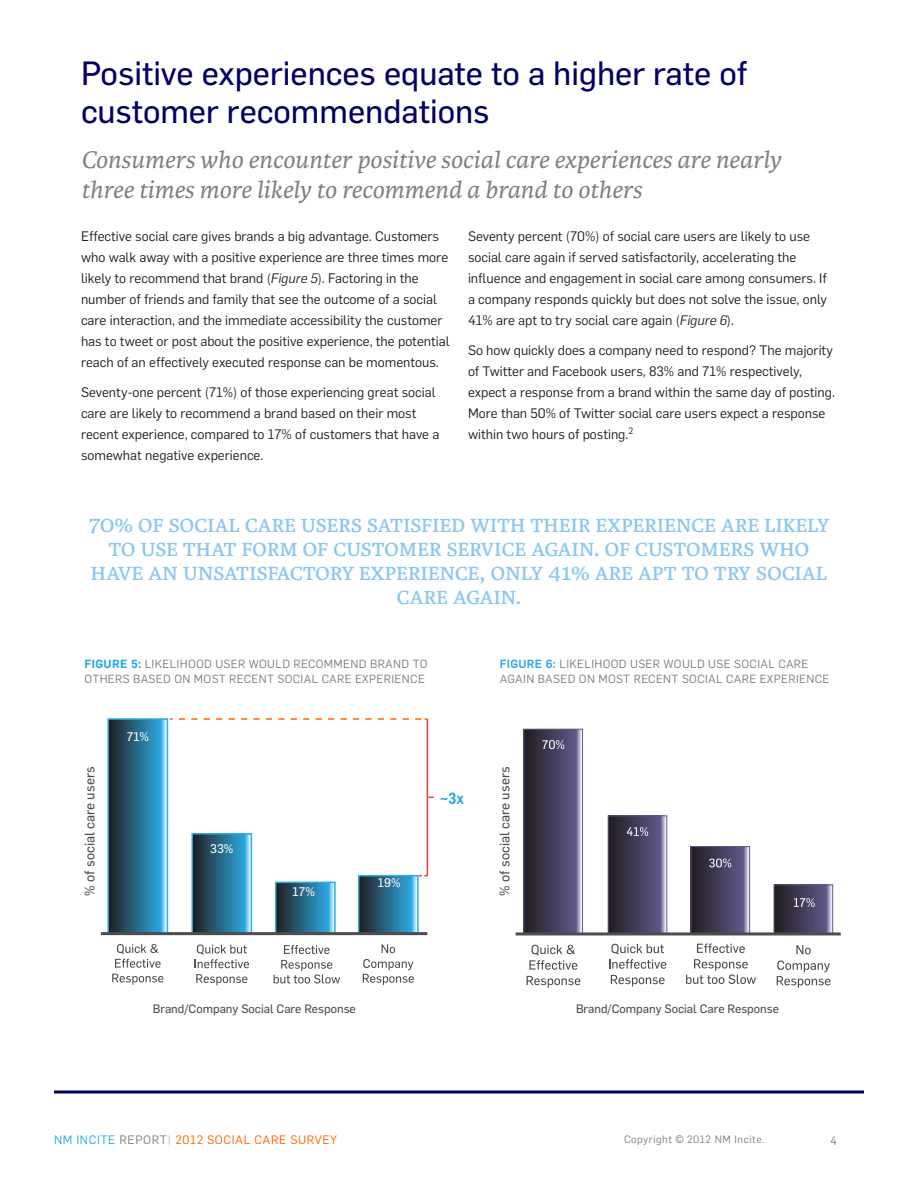
<style>
.page{position:relative;width:918px;height:1188px;background:#fff}
.page>*{position:absolute;margin:0;border:0;box-sizing:border-box;transform-origin:0 0}
.Page_Title{font:33px/37.5px "Flama Basic";color:#006}
.quotes{font:27px/24px "Karmina";letter-spacing:-.01em;color:#8dc8ed;text-align:center}
.t1{font:italic 25.5px/30px "Karmina";color:#80807f}
.Body_Copy{font:13.5px/21px "Flama";color:#231f20}
.t2{font:13.5px "Flama Basic";color:#4d4d4d}
.t3{font:12.3px "Flama Basic";color:#fff}
.t4{font:12px "Flama Basic";color:#4d4d4d}
.t5{font:12px "Flama";letter-spacing:.05em;color:#f60}
.quotes-2{font:12px "Flama";color:#80807f}
.titles_-_orange_ALL{font:11.7px/15px "Flama";letter-spacing:.03em;color:#80807f}
.t6{font:10.5px "Flama";letter-spacing:.05em;color:#80807f}
.s1{font-style:italic}
.s2{font-weight:600;color:#29abe2}
.s3{font-weight:500;color:#29abe2}
.s4{color:#29abe2}
.s5{color:#80807f}
.s6{color:#b7b4b4}
.s7{font-family:"Arial"}
</style>
<div class="page">
<svg style="left:54px;top:1090px;width:810px;height:4px;background:#3f3f8c"></svg>
<svg style="left:526px;top:731px;width:55px;height:201px;background:#49445f"></svg>
<div style="left:524px;top:729px;width:59px;height:205px;border:1px solid #61598c"></div>
<svg style="left:610px;top:817px;width:55px;height:115px;background:#48425e"></svg>
<div style="left:608px;top:815px;width:59px;height:119px;border:1px solid #61598c"></div>
<svg style="left:693px;top:848px;width:55px;height:84px;background:#49445f"></svg>
<div style="left:691px;top:846px;width:59px;height:88px;border:1px solid #61598c"></div>
<svg style="left:776px;top:886px;width:55px;height:46px;background:#49435e"></svg>
<div style="left:774px;top:884px;width:59px;height:50px;border:1px solid #61598c"></div>
<hr style="left:516px;top:932px;width:325px;height:3px;background:#4d4d4d">
<svg style="left:543px;top:740px;width:21px;height:9px"></svg>
<svg style="left:627px;top:827px;width:21px;height:9px"></svg>
<svg style="left:709px;top:859px;width:22px;height:8px"></svg>
<svg style="left:794px;top:898px;width:21px;height:9px"></svg>
<svg style="left:529px;top:945px;width:48px;height:25px"></svg>
<svg style="left:527px;top:976px;width:53px;height:12px"></svg>
<svg style="left:609px;top:944px;width:57px;height:25px"></svg>
<svg style="left:611px;top:975px;width:54px;height:12px"></svg>
<svg style="left:796px;top:945px;width:15px;height:9px"></svg>
<svg style="left:777px;top:960px;width:53px;height:28px"></svg>
<svg style="left:697px;top:943px;width:48px;height:10px"></svg>
<svg style="left:686px;top:959px;width:70px;height:25px"></svg>
<svg style="left:110px;top:721px;width:55px;height:211px;background:#2b6c8a"></svg>
<div style="left:107px;top:718px;width:61px;height:217px;border:2px solid #2eabe0"></div>
<svg style="left:194px;top:836px;width:55px;height:96px;background:#2b6c8a"></svg>
<div style="left:191px;top:833px;width:61px;height:102px;border:2px solid #2eabe0"></div>
<svg style="left:278px;top:885px;width:55px;height:47px;background:#2d6e8c"></svg>
<div style="left:275px;top:882px;width:61px;height:53px;border:2px solid #2eabe0"></div>
<svg style="left:361px;top:878px;width:55px;height:54px;background:#2d6e8c"></svg>
<div style="left:358px;top:875px;width:61px;height:60px;border:2px solid #2eabe0"></div>
<hr style="left:101px;top:932px;width:326px;height:3px;background:#4d4d4d">
<svg style="left:179px;top:718px;width:248px;height:2px"></svg>
<hr style="left:427px;top:719px;width:1px;height:157px;background:#f04036">
<svg style="left:115px;top:944px;width:46px;height:24px"></svg>
<svg style="left:112px;top:974px;width:51px;height:11px"></svg>
<svg style="left:195px;top:944px;width:54px;height:24px"></svg>
<svg style="left:196px;top:974px;width:51px;height:11px"></svg>
<svg style="left:284px;top:945px;width:46px;height:9px"></svg>
<svg style="left:274px;top:960px;width:66px;height:24px"></svg>
<svg style="left:382px;top:944px;width:13px;height:9px"></svg>
<svg style="left:363px;top:959px;width:51px;height:26px"></svg>
<svg style="left:440px;top:793px;width:24px;height:11px"></svg>
<p class="Page_Title" style="left:81px;top:53px;width:668px">Positive experiences equate to a higher rate of customer recommendations</p>
<p class="t1" style="left:81px;top:145px;width:702px">Consumers who encounter positive social care experiences are nearly three times more likely to recommend a brand to others</p>
<p class="Body_Copy" style="left:81px;top:225px;width:370px">Effective social care gives brands a big advantage. Customers who walk away with a positive experience are three times more likely to recommend that brand (<span class="s1">Figure 5</span>). Factoring in the number of friends and family that see the outcome of a social care interaction, and the immediate accessibility the customer has to tweet or post about the positive experience, the potential reach of an effectively executed response can be momentous.</p>
<p class="Body_Copy" style="left:81px;top:381px;width:360px">Seventy-one percent (71%) of those experiencing great social care are likely to recommend a brand based on their most recent experience, compared to 17% of customers that have a somewhat negative experience.</p>
<p class="Body_Copy" style="left:468px;top:225px;width:361px">Seventy percent (70%) of social care users are likely to use social care again if served satisfactorily, accelerating the influence and engagement in social care among consumers. If a company responds quickly but does not solve the issue, only 41% are apt to try social care again (<span class="s1">Figure 6</span>).</p>
<p class="Body_Copy" style="left:468px;top:339px;width:369px">So how quickly does a company need to respond? The majority of Twitter and Facebook users, 83% and 71% respectively, expect a response from a brand within the same day of posting.<br>More than 50% of Twitter social care users expect a response within two hours of posting.<sup>2</sup></p>
<p class="quotes" style="left:88px;top:512px;width:743px">70% of social care users satisfied with their experience are likely to use that form of customer service again. of customers who have an unsatisfactory experience, only 41% are apt to try social care again.</p>
<p class="titles_-_orange_ALL" style="left:85px;top:656px;width:345px"><span class="s2">FIGURE 5:</span> LIKELIHOOD USER WOULD RECOMMEND BRAND TO<br>OTHERS BASED ON MOST RECENT SOCIAL CARE EXPERIENCE</p>
<p class="titles_-_orange_ALL" style="left:500px;top:656px;width:331px"><span class="s3">FIGURE 6:</span> LIKELIHOOD USER WOULD USE SOCIAL CARE<br>AGAIN BASED ON MOST RECENT SOCIAL CARE EXPERIENCE</p>
<p class="t3" style="left:127px;top:728px;width:24px">71%</p>
<p class="t2" style="left:80px;top:896px;width:130px;rotate:-90deg">% of social care users</p>
<p class="t2" style="left:495px;top:896px;width:130px;rotate:-90deg">% of social care users</p>
<p class="t3" style="left:210px;top:840px;width:25px">33%</p>
<p class="t3" style="left:378px;top:874px;width:24px">19%</p>
<p class="t3" style="left:293px;top:883px;width:24px">17%</p>
<p class="t4" style="left:153px;top:1000px;width:205px">Brand/Company Social Care Response</p>
<p class="t4" style="left:576px;top:1000px;width:205px">Brand/Company Social Care Response</p>
<p class="t5" style="left:54px;top:1132px;width:285px"><span class="s4">NM INCITE</span> <span class="s5">REPORT</span><span class="s6">|</span> 2012 SOCIAL CARE SURVEY</p>
<p class="t6" style="left:624px;top:1132px;width:142px">Copyright <span class="s7">©</span> 2012 NM Incite.</p>
<p class="quotes-2" style="left:830px;top:1133px;width:8px">4</p>
</div>
